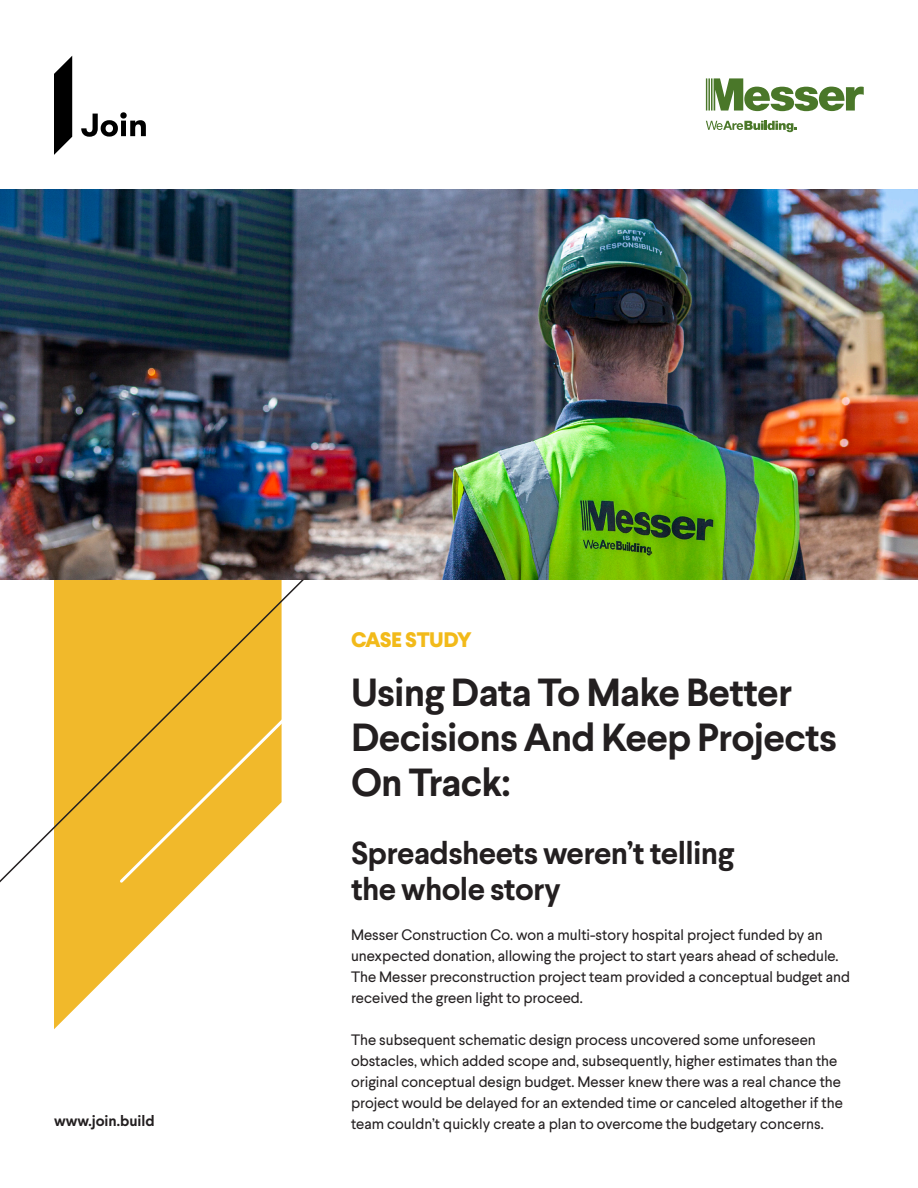
<style>
.page{position:relative;width:918px;height:1188px;background:#fff}
.page>*{position:absolute;margin:0;border:0;box-sizing:border-box;transform-origin:0 0}
.t1{font:700 39px/45px "Larsseit";letter-spacing:-.02em;color:#231f20}
.t2{font:700 31.5px/36px "Larsseit";letter-spacing:-.02em;color:#231f20}
.Copy{font:800 21px "Larsseit";letter-spacing:-.02em;color:#f2ba1a}
.t3{font:15px/21px "Larsseit";color:#231f20}
.t4{font:700 15px "Larsseit";color:#231f20}
</style>
<div class="page">
<svg style="left:54px;top:955px;width:75px;height:74px"></svg>
<svg style="left:0;top:580px;width:199px;height:375px"></svg>
<svg style="left:117px;top:580px;width:187px;height:305px"></svg>
<svg style="left:706px;top:78px;width:158px;height:33px"></svg>
<svg style="left:706px;top:121px;width:91px;height:11px"></svg>
<img style="left:0;top:189px;width:918px;height:391px">
<svg style="left:81px;top:112px;width:65px;height:25px"></svg>
<svg style="left:54px;top:56px;width:18px;height:99px"></svg>
<p class="t4" style="left:54px;top:1110px;width:102px">www.join.build</p>
<p class="Copy" style="left:351px;top:626px;width:122px">CASE STUDY</p>
<p class="t1" style="left:351px;top:670px;width:488px">Using Data To Make Better<br>Decisions And Keep Projects<br>On Track:</p>
<p class="t2" style="left:351px;top:835px;width:385px">Spreadsheets weren’t telling the whole story</p>
<p class="t3" style="left:351px;top:924px;width:501px">Messer Construction Co. won a multi-story hospital project funded by an unexpected donation, allowing the project to start years ahead of schedule.<br>The Messer preconstruction project team provided a conceptual budget and received the green light to proceed.</p>
<p class="t3" style="left:351px;top:1029px;width:493px">The subsequent schematic design process uncovered some unforeseen obstacles, which added scope and, subsequently, higher estimates than the original conceptual design budget. Messer knew there was a real chance the project would be delayed for an extended time or canceled altogether if the team couldn’t quickly create a plan to overcome the budgetary concerns.</p>
</div>
